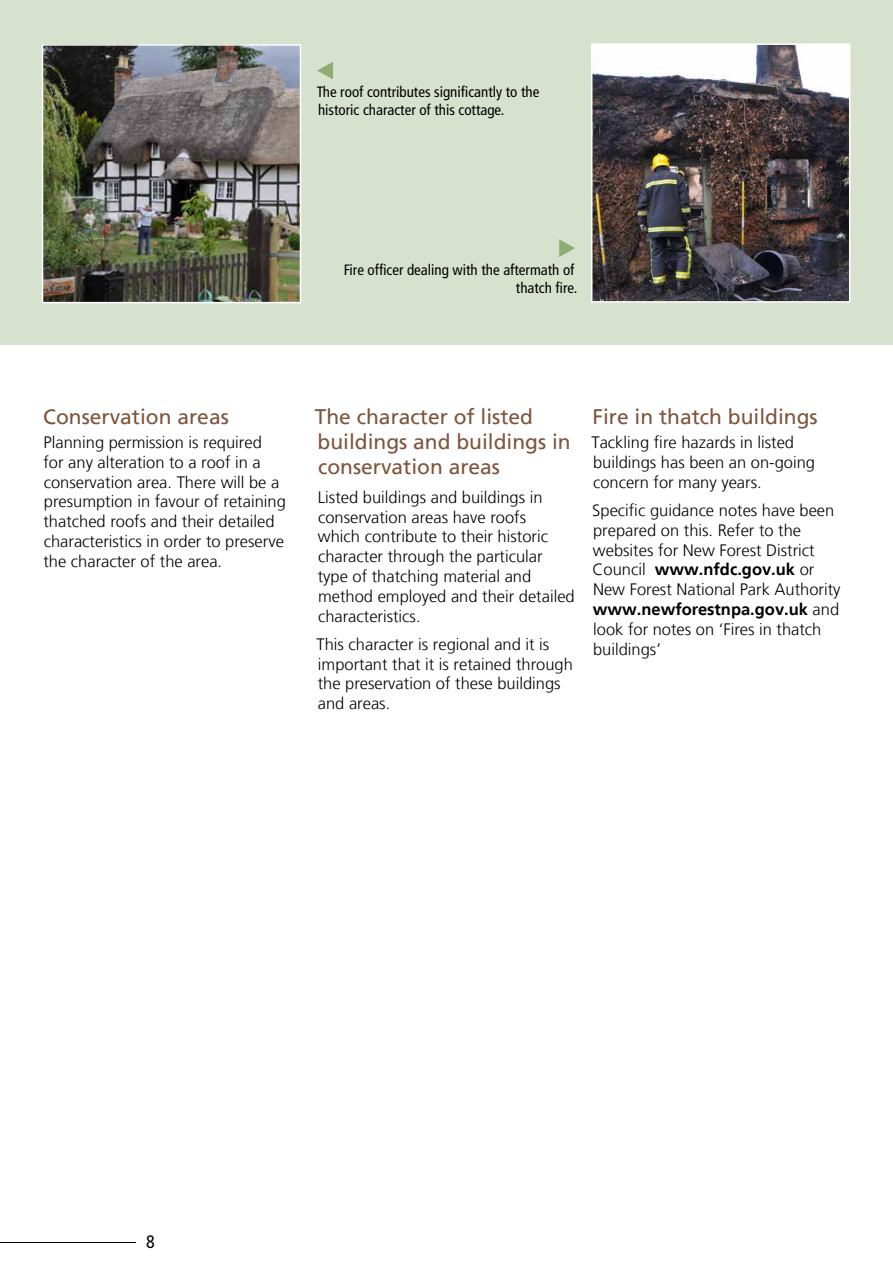
<style>
.page{position:relative;width:893px;height:1263px;background:#fff}
.page>*{position:absolute;margin:0;border:0;box-sizing:border-box;transform-origin:0 0}
.t1{font:21px/25.2px "Frutiger LT";color:#7e543a}
.t2{font:condensed 18px "Frutiger LT";color:#000}
.t3{font:300 16.5px/19.8px "Frutiger LT";color:#000}
.t4{font:condensed 15px/18px "Frutiger LT";color:#000}
.s1{font-weight:700}
</style>
<div class="page">
<div style="left:0;top:0;width:893px;height:344px;background:#d7e2ce"></div>
<img style="left:45px;top:47px;width:253px;height:253px">
<div style="left:42px;top:44px;width:259px;height:259px;border:2px solid #fff"></div>
<img style="left:594px;top:46px;width:253px;height:254px">
<div style="left:591px;top:43px;width:259px;height:260px;border:2px solid #fff"></div>
<svg style="left:317px;top:62px;width:16px;height:17px"></svg>
<svg style="left:559px;top:239px;width:16px;height:18px"></svg>
<hr style="left:0;top:1242px;width:136px;height:1px;background:#000">
<p class="t4" style="left:317px;top:83px;width:224px">The roof contributes significantly to the historic character of this cottage.</p>
<p class="t4" style="left:344px;top:261px;width:235px;text-align:right">Fire officer dealing with the aftermath of thatch fire.</p>
<p class="t1" style="left:43px;top:404px;width:187px">Conservation areas</p>
<p class="t3" style="left:43px;top:433px;width:244px">Planning permission is required for any alteration to a roof in a conservation area. There will be a presumption in favour of retaining thatched roofs and their detailed characteristics in order to preserve the character of the area.</p>
<p class="t1" style="left:315px;top:404px;width:257px">The character of listed buildings and buildings in conservation areas</p>
<p class="t3" style="left:318px;top:487px;width:259px">Listed buildings and buildings in conservation areas have roofs<br>which contribute to their historic character through the particular type of thatching material and method employed and their detailed characteristics.</p>
<p class="t3" style="left:316px;top:634px;width:258px">This character is regional and it is important that it is retained through the preservation of these buildings and areas.</p>
<p class="t1" style="left:592px;top:404px;width:227px">Fire in thatch buildings</p>
<p class="t3" style="left:591px;top:433px;width:225px">Tackling fire hazards in listed buildings has been an on-going concern for many years.</p>
<p class="t3" style="left:592px;top:501px;width:250px">Specific guidance notes have been prepared on this. Refer to the websites for New Forest District<br>Council <span class="s1">www.nfdc.gov.uk</span> or<br>New Forest National Park Authority <span class="s1">www.newforestnpa.gov.uk</span> and look for notes on ‘Fires in thatch buildings’</p>
<p class="t2" style="left:146px;top:1232px;width:10px">8</p>
</div>
